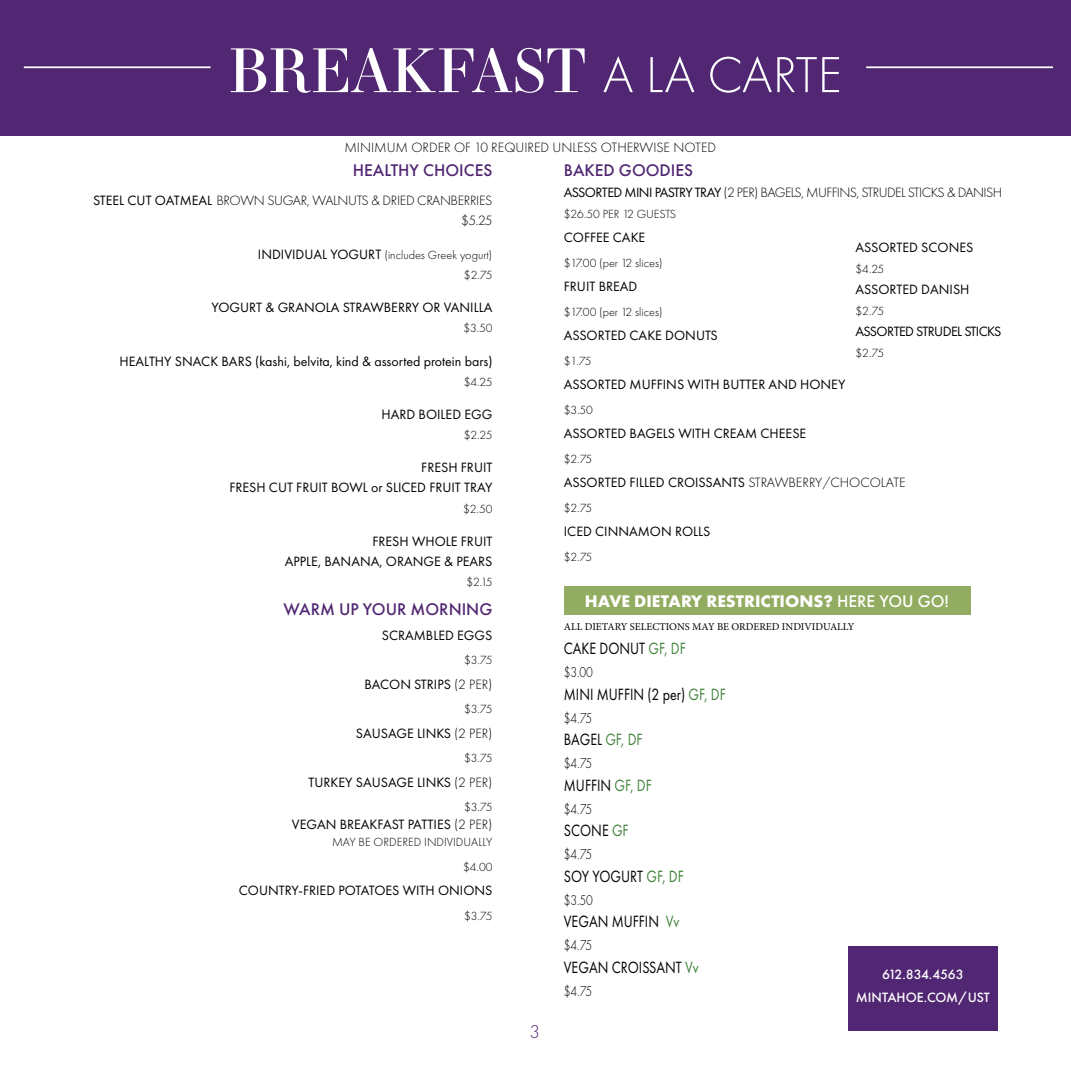
<style>
.page{position:relative;width:1071px;height:1071px;background:#fff}
.page>*{position:absolute;margin:0;border:0;box-sizing:border-box;transform-origin:0 0}
.t1{font:59.5px "Essonnes Display";color:#fff}
.t2{font:300 19.25px "Futura PT";color:#512773}
.t3{font:500 17.5px "Futura PT";color:#512773}
.t4{font:700 17.5px "Futura PT";color:#fff}
.t5{font:16.97px "Futura PT";color:#000;scale:.83 1}
.t6{font:300 14.88px "Futura PT";letter-spacing:-.09em;color:#000;scale:.83 1}
.t7{font:14px/20.1px "Futura PT";color:#000;text-align:right}
.t8{font:300 14px/19.2px "Futura PT";letter-spacing:-.025em;color:#000;text-align:right}
.t9{font:300 14px "Futura PT";color:#000}
.t10{font:500 14px/22.8px "Futura PT";color:#fff;text-align:center}
.t11{font:14px "Futura PT";letter-spacing:-.04em;color:#000}
.t12{font:300 12.25px/20.1px "Futura PT";color:#000;text-align:right}
.t13{font:10.5px "Minion Pro";color:#000}
.s1{font-family:"Futura PT";font-weight:300;font-size:52.5px}
.s2{font-weight:400}
.s3{font-weight:400;font-size:14px}
.s4{font-weight:300}
.s5{font-weight:500}
.s6{color:#41823b}
</style>
<div class="page">
<div style="left:564px;top:586px;width:407px;height:28px;background:#92ac61"></div>
<div style="left:0;top:0;width:1071px;height:136px;background:#512773"></div>
<hr style="left:24px;top:66px;width:187px;height:2px;background:#fff">
<hr style="left:866px;top:66px;width:187px;height:2px;background:#fff">
<div style="left:849px;top:946px;width:149px;height:84px;background:#512773"></div>
<h1 class="t1" style="left:229px;top:37px;width:614px">BREAKFAST <span class="s1">A LA CARTE</span></h1>
<p class="t9" style="left:344px;top:141px;width:373px">MINIMUM ORDER OF 10 REQUIRED UNLESS OTHERWISE NOTED</p>
<p class="t3" style="left:353px;top:162px;width:141px">HEALTHY CHOICES</p>
<p class="t8" style="left:93px;top:192px;width:401px"><span class="s2">STEEL CUT OATMEAL</span> BROWN SUGAR, WALNUTS &amp; DRIED CRANBERRIES $5.25</p>
<p class="t12" style="left:258px;top:245px;width:236px"><span class="s3">INDIVIDUAL YOGURT</span> (includes Greek yogurt) $2.75</p>
<p class="t7" style="left:211px;top:298px;width:283px">YOGURT &amp; GRANOLA STRAWBERRY OR VANILLA</p>
<p class="t12" style="left:463px;top:319px;width:31px">$3.50</p>
<p class="t7" style="left:120px;top:351px;width:374px">HEALTHY SNACK BARS (kashi, belvita, kind &amp; assorted protein bars)</p>
<p class="t12" style="left:464px;top:372px;width:30px">$4.25</p>
<p class="t7" style="left:382px;top:405px;width:112px">HARD BOILED EGG</p>
<p class="t12" style="left:464px;top:426px;width:30px">$2.25</p>
<p class="t7" style="left:229px;top:458px;width:265px">FRESH FRUIT<br>FRESH CUT FRUIT BOWL or SLICED FRUIT TRAY</p>
<p class="t12" style="left:463px;top:499px;width:31px">$2.50</p>
<p class="t7" style="left:285px;top:532px;width:209px">FRESH WHOLE FRUIT<br>APPLE, BANANA, ORANGE &amp; PEARS</p>
<p class="t12" style="left:466px;top:573px;width:28px">$2.15</p>
<p class="t3" style="left:284px;top:602px;width:210px">WARM UP YOUR MORNING</p>
<p class="t7" style="left:382px;top:626px;width:112px">SCRAMBLED EGGS</p>
<p class="t12" style="left:464px;top:651px;width:30px">$3.75</p>
<p class="t7" style="left:364px;top:675px;width:130px">BACON STRIPS <span class="s4">(2 PER)</span></p>
<p class="t12" style="left:464px;top:700px;width:30px">$3.75</p>
<p class="t7" style="left:356px;top:724px;width:138px">SAUSAGE LINKS <span class="s4">(2 PER)</span></p>
<p class="t12" style="left:464px;top:749px;width:30px">$3.75</p>
<p class="t7" style="left:309px;top:773px;width:185px">TURKEY SAUSAGE LINKS <span class="s4">(2 PER)</span></p>
<p class="t12" style="left:464px;top:798px;width:30px">$3.75</p>
<p class="t7" style="left:292px;top:815px;width:202px">VEGAN BREAKFAST PATTIES <span class="s4">(2 PER)</span></p>
<p class="t12" style="left:332px;top:831px;width:162px;line-height:24.5px">MAY BE ORDERED INDIVIDUALLY $4.00</p>
<p class="t7" style="left:239px;top:881px;width:255px">COUNTRY-FRIED POTATOES WITH ONIONS</p>
<p class="t12" style="left:464px;top:906px;width:30px">$3.75</p>
<h2 class="t2" style="left:530px;top:1023px;width:12px">3</h2>
<p class="t3" style="left:564px;top:162px;width:131px">BAKED GOODIES</p>
<p class="t8" style="left:564px;top:183px;width:440px"><span class="s2">ASSORTED MINI PASTRY TRAY</span> (2 PER) BAGELS, MUFFINS, STRUDEL STICKS &amp; DANISH</p>
<p class="t12" style="left:564px;top:204px;width:114px">$26.50 PER 12 GUESTS</p>
<p class="t7" style="left:564px;top:228px;width:83px">COFFEE CAKE</p>
<p class="t12" style="left:564px;top:253px;width:100px">$17.00 (per 12 slices)</p>
<p class="t7" style="left:564px;top:277px;width:75px">FRUIT BREAD</p>
<p class="t12" style="left:564px;top:302px;width:100px">$17.00 (per 12 slices)</p>
<p class="t7" style="left:564px;top:326px;width:156px">ASSORTED CAKE DONUTS</p>
<p class="t12" style="left:564px;top:351px;width:29px">$1.75</p>
<p class="t7" style="left:564px;top:375px;width:283px">ASSORTED MUFFINS WITH BUTTER AND HONEY</p>
<p class="t12" style="left:564px;top:400px;width:31px">$3.50</p>
<p class="t7" style="left:564px;top:424px;width:244px">ASSORTED BAGELS WITH CREAM CHEESE</p>
<p class="t12" style="left:564px;top:449px;width:30px">$2.75</p>
<p class="t7" style="left:564px;top:473px;width:343px">ASSORTED FILLED CROISSANTS <span class="s4">STRAWBERRY/CHOCOLATE</span></p>
<p class="t12" style="left:564px;top:498px;width:30px">$2.75</p>
<p class="t7" style="left:564px;top:522px;width:148px">ICED CINNAMON ROLLS</p>
<p class="t12" style="left:564px;top:547px;width:30px">$2.75</p>
<p class="t7" style="left:856px;top:238px;width:119px">ASSORTED SCONES</p>
<p class="t12" style="left:856px;top:260px;width:30px">$4.25</p>
<p class="t7" style="left:856px;top:280px;width:115px">ASSORTED DANISH</p>
<p class="t12" style="left:856px;top:302px;width:30px">$2.75</p>
<p class="t11" style="left:856px;top:325px;width:147px">ASSORTED STRUDEL STICKS</p>
<p class="t12" style="left:856px;top:344px;width:30px">$2.75</p>
<p class="t4" style="left:585px;top:594px;width:366px">HAVE DIETARY RESTRICTIONS? <span class="s5">HERE YOU GO!</span></p>
<p class="t13" style="left:564px;top:621px;width:292px">ALL DIETARY SELECTIONS MAY BE ORDERED INDIVIDUALLY</p>
<p class="t5" style="left:564px;top:640px;width:148px">CAKE DONUT <span class="s6">GF, DF</span></p>
<p class="t6" style="left:564px;top:666px;width:37px">$3.00</p>
<p class="t5" style="left:564px;top:686px;width:197px">MINI MUFFIN (2 per) <span class="s6">GF, DF</span></p>
<p class="t6" style="left:564px;top:711px;width:36px">$4.75</p>
<p class="t5" style="left:564px;top:731px;width:96px">BAGEL <span class="s6">GF, DF</span></p>
<p class="t6" style="left:564px;top:757px;width:36px">$4.75</p>
<p class="t5" style="left:564px;top:777px;width:108px">MUFFIN <span class="s6">GF, DF</span></p>
<p class="t6" style="left:564px;top:802px;width:36px">$4.75</p>
<p class="t5" style="left:564px;top:822px;width:80px">SCONE <span class="s6">GF</span></p>
<p class="t6" style="left:564px;top:848px;width:36px">$4.75</p>
<p class="t5" style="left:564px;top:868px;width:146px">SOY YOGURT <span class="s6">GF, DF</span></p>
<p class="t6" style="left:564px;top:893px;width:37px">$3.50</p>
<p class="t5" style="left:564px;top:913px;width:141px">VEGAN MUFFIN <span class="s6">Vv</span></p>
<p class="t6" style="left:564px;top:939px;width:36px">$4.75</p>
<p class="t5" style="left:564px;top:959px;width:164px">VEGAN CROISSANT <span class="s6">Vv</span></p>
<p class="t6" style="left:564px;top:984px;width:36px">$4.75</p>
<p class="t10" style="left:856px;top:964px;width:135px">612.834.4563<br>MINTAHOE.COM/UST</p>
</div>
